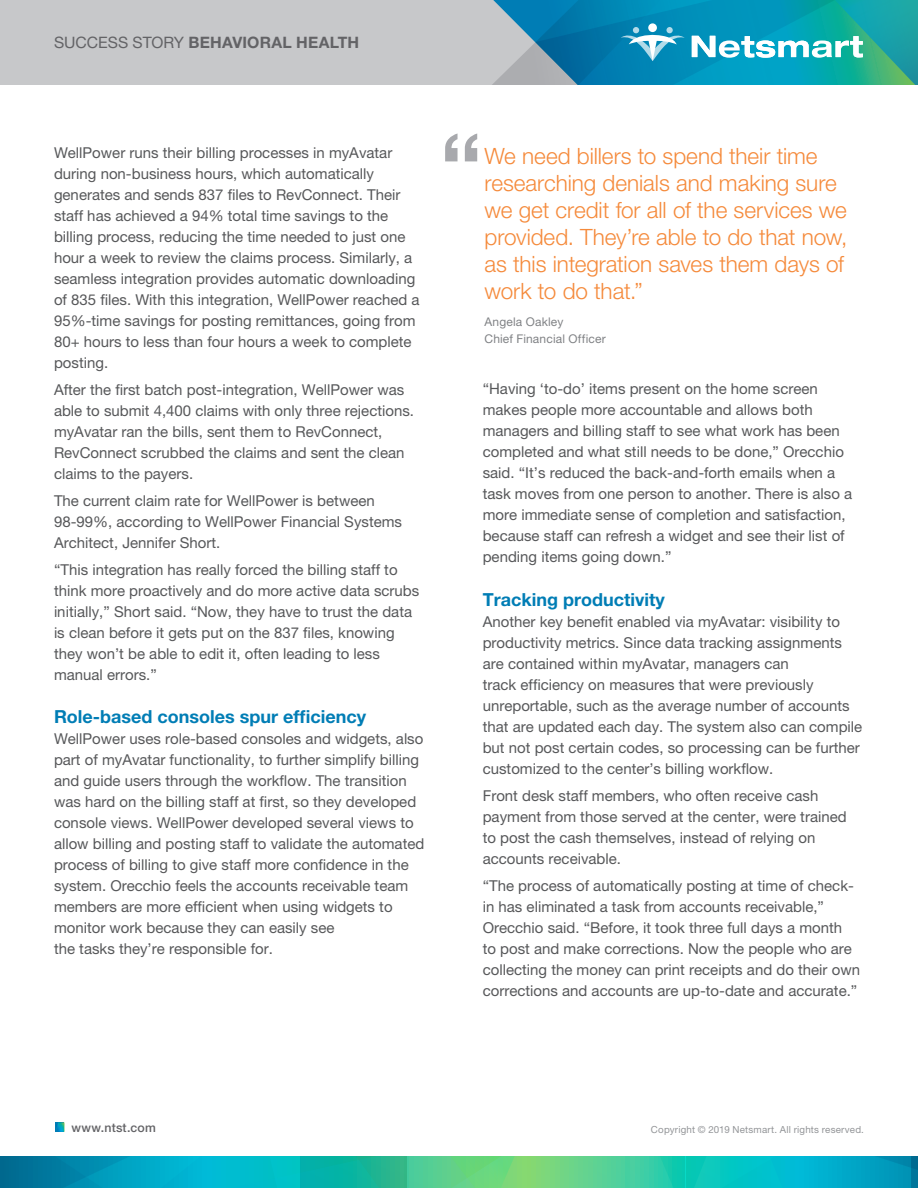
<style>
.page{position:relative;width:918px;height:1188px;background:#fff}
.page>*{position:absolute;margin:0;border:0;box-sizing:border-box;transform-origin:0 0}
.t1{font:500 99px "Helvetica Neue LT Pro";color:#a8a9ad}
.Quotation{font:300 22.5px/27px "Helvetica Neue LT Pro";letter-spacing:-.005em;color:#f58a3b}
.Subhead{font:700 18px "Helvetica Neue LT Pro";color:#007db5}
.t2{font:700 15.75px "Helvetica Neue LT Pro";letter-spacing:.01em;color:#636366}
.Intro_copy{font:15px/21px "Helvetica Neue LT Pro";color:#57585a}
.t3{font:500 12.3px "Helvetica Neue LT Pro";letter-spacing:.015em;color:#636366}
.Quote_name{font:12px "Helvetica Neue LT Pro";letter-spacing:.015em;color:#808285}
.t4{font:9.75px "Helvetica Neue LT Pro";letter-spacing:.02em;color:#939598}
.s1{font-weight:400}
</style>
<div class="page">
<div style="left:0;top:0;width:918px;height:85px;background:#c7c8ca"></div>
<svg style="left:692px;top:0;width:226px;height:85px;background:#23aab5"></svg>
<svg style="left:492px;top:0;width:193px;height:85px;background:#328fb5"></svg>
<div style="left:666px;top:27px;width:7px;height:6px;background:#b2dbe9;border-radius:50%"></div>
<svg style="left:0;top:1157px;width:918px;height:31px;background:#1db6ac"></svg>
<svg style="left:56px;top:1122px;width:8px;height:10px"></svg>
<p class="t2" style="left:54px;top:33px;width:307px"><span class="s1">SUCCESS STORY</span> BEHAVIORAL HEALTH</p>
<p class="Intro_copy" style="left:54px;top:142px;width:367px">WellPower runs their billing processes in myAvatar during non-business hours, which automatically generates and sends 837 files to RevConnect. Their staff has achieved a 94% total time savings to the billing process, reducing the time needed to just one hour a week to review the claims process. Similarly, a seamless integration provides automatic downloading of 835 files. With this integration, WellPower reached a 95%-time savings for posting remittances, going from 80+ hours to less than four hours a week to complete posting.</p>
<p class="Intro_copy" style="left:54px;top:379px;width:362px">After the first batch post-integration, WellPower was able to submit 4,400 claims with only three rejections. myAvatar ran the bills, sent them to RevConnect, RevConnect scrubbed the claims and sent the clean claims to the payers.</p>
<p class="Intro_copy" style="left:54px;top:490px;width:350px">The current claim rate for WellPower is between<br>98-99%, according to WellPower Financial Systems<br>Architect, Jennifer Short.</p>
<p class="Intro_copy" style="left:54px;top:559px;width:367px">“This integration has really forced the billing staff to think more proactively and do more active data scrubs initially,” Short said. “Now, they have to trust the data is clean before it gets put on the 837 files, knowing they won’t be able to edit it, often leading to less manual errors.”</p>
<p class="Subhead" style="left:54px;top:706px;width:314px">Role-based consoles spur efficiency</p>
<p class="Intro_copy" style="left:54px;top:728px;width:372px">WellPower uses role-based consoles and widgets, also part of myAvatar functionality, to further simplify billing and guide users through the workflow. The transition was hard on the billing staff at first, so they developed console views. WellPower developed several views to allow billing and posting staff to validate the automated process of billing to give staff more confidence in the system. Orecchio feels the accounts receivable team members are more efficient when using widgets to monitor work because they can easily see<br>the tasks they’re responsible for.</p>
<p class="t1" style="left:439px;top:110px;width:45px">“</p>
<p class="Quotation" style="left:485px;top:142px;width:364px">We need billers to spend their time researching denials and making sure we get credit for all of the services we provided. They’re able to do that now, as this integration saves them days of work to do that.”</p>
<p class="Quote_name" style="left:485px;top:315px;width:80px">Angela Oakley</p>
<p class="Quote_name" style="left:485px;top:331px;width:123px">Chief Financial Officer</p>
<p class="Intro_copy" style="left:483px;top:378px;width:371px">“Having ‘to-do’ items present on the home screen makes people more accountable and allows both managers and billing staff to see what work has been completed and what still needs to be done,” Orecchio said. “It’s reduced the back-and-forth emails when a task moves from one person to another. There is also a more immediate sense of completion and satisfaction, because staff can refresh a widget and see their list of pending items going down.”</p>
<p class="Subhead" style="left:483px;top:588px;width:183px">Tracking productivity</p>
<p class="Intro_copy" style="left:483px;top:611px;width:381px">Another key benefit enabled via myAvatar: visibility to productivity metrics. Since data tracking assignments are contained within myAvatar, managers can<br>track efficiency on measures that were previously unreportable, such as the average number of accounts that are updated each day. The system also can compile but not post certain codes, so processing can be further customized to the center’s billing workflow.</p>
<p class="Intro_copy" style="left:483px;top:785px;width:365px">Front desk staff members, who often receive cash payment from those served at the center, were trained to post the cash themselves, instead of relying on accounts receivable.</p>
<p class="Intro_copy" style="left:483px;top:875px;width:379px">“The process of automatically posting at time of check&shy;in has eliminated a task from accounts receivable,” Orecchio said. “Before, it took three full days a month<br>to post and make corrections. Now the people who are collecting the money can print receipts and do their own corrections and accounts are up-to-date and accurate.”</p>
<p class="t3" style="left:71px;top:1120px;width:86px">www.ntst.com</p>
<p class="t4" style="left:651px;top:1124px;width:215px">Copyright © 2019 Netsmart. All rights reserved.</p>
</div>
